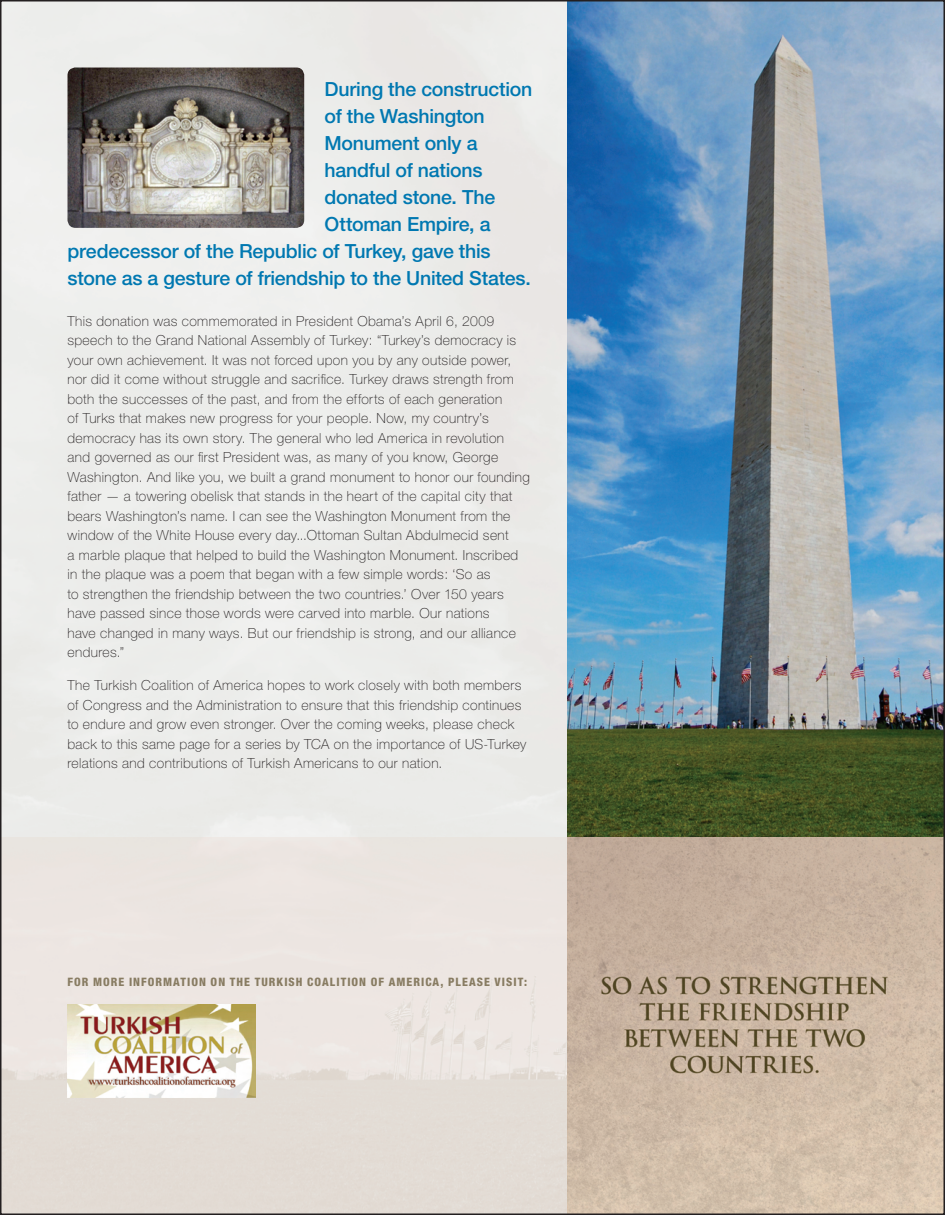
<style>
.page{position:relative;width:945px;height:1215px;background:#fff}
.page>*{position:absolute;margin:0;border:0;box-sizing:border-box;transform-origin:0 0}
.t1{font:500 19.5px "Helvetica Neue";letter-spacing:-.01em;color:#0078b1}
.t2{font:100 13.8px/19.5px "Helvetica Neue";letter-spacing:.03em;color:#231f20}
.t3{font:800 condensed 11.7px "Helvetica Neue";letter-spacing:.09em;color:#887c62}
</style>
<div class="page">
<img style="left:3px;top:837px;width:939px;height:375px">
<img style="left:567px;top:3px;width:375px;height:834px">
<img style="left:68px;top:68px;width:236px;height:160px">
<img style="left:68px;top:1004px;width:188px;height:93px">
<h1 class="t1" style="left:324px;top:77px;width:209px">During the construction</h1>
<h1 class="t1" style="left:324px;top:104px;width:162px">of the Washington</h1>
<h1 class="t1" style="left:324px;top:131px;width:155px">Monument only a</h1>
<h1 class="t1" style="left:324px;top:158px;width:160px">handful of nations</h1>
<h1 class="t1" style="left:324px;top:185px;width:172px">donated stone. The</h1>
<h1 class="t1" style="left:324px;top:212px;width:168px">Ottoman Empire, a</h1>
<h1 class="t1" style="left:67px;top:239px;width:425px">predecessor of the Republic of Turkey, gave this</h1>
<h1 class="t1" style="left:67px;top:266px;width:465px">stone as a gesture of friendship to the United States.</h1>
<p class="t2" style="left:68px;top:311px;width:464px">This donation was commemorated in President Obama’s April 6, 2009 speech to the Grand National Assembly of Turkey: “Turkey’s democracy is your own achievement. It was not forced upon you by any outside power, nor did it come without struggle and sacrifice. Turkey draws strength from both the successes of the past, and from the efforts of each generation<br>of Turks that makes new progress for your people. Now, my country’s democracy has its own story. The general who led America in revolution and governed as our first President was, as many of you know, George Washington. And like you, we built a grand monument to honor our founding father — a towering obelisk that stands in the heart of the capital city that bears Washington’s name. I can see the Washington Monument from the window of the White House every day...Ottoman Sultan Abdulmecid sent<br>a marble plaque that helped to build the Washington Monument. Inscribed in the plaque was a poem that began with a few simple words: ‘So as<br>to strengthen the friendship between the two countries.’ Over 150 years have passed since those words were carved into marble. Our nations<br>have changed in many ways. But our friendship is strong, and our alliance endures.”</p>
<p class="t2" style="left:68px;top:676px;width:460px">The Turkish Coalition of America hopes to work closely with both members of Congress and the Administration to ensure that this friendship continues to endure and grow even stronger. Over the coming weeks, please check back to this same page for a series by TCA on the importance of US-Turkey relations and contributions of Turkish Americans to our nation.</p>
<p class="t3" style="left:68px;top:975px;width:461px">FOR MORE INFORMATION ON THE TURKISH COALITION OF AMERICA, PLEASE VISIT:</p>
</div>
